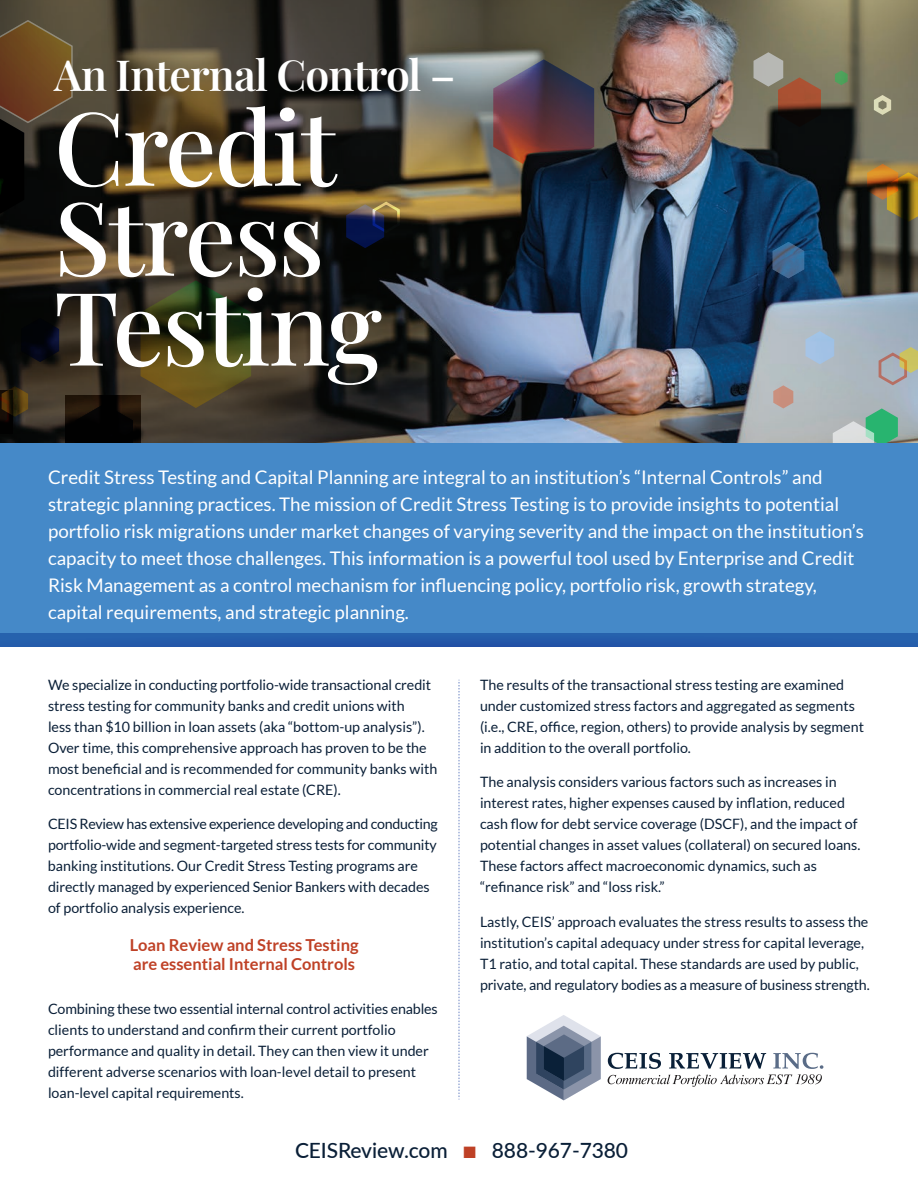
<style>
.page{position:relative;width:918px;height:1188px;background:#fff}
.page>*{position:absolute;margin:0;border:0;box-sizing:border-box;transform-origin:0 0}
.t1{font:500 102px/90px "Playfair Display";letter-spacing:-.02em;color:#fff}
.t2{font:600 42.75px "Playfair Display";letter-spacing:-.02em;color:#fff}
.t3{font:500 21px "Lato";letter-spacing:-.005em;color:#0a1f37}
.t4{font:18.75px/27px "Lato";color:#fff}
.t5{font:700 16.5px/19.8px "Lato";color:#bf4126}
.t6{font:14.25px/21px "Lato";color:#0a1f37}
.s1{color:#bf4126}
</style>
<div class="page">
<svg style="left:458px;top:680px;width:2px;height:420px"></svg>
<svg style="left:527px;top:1015px;width:74px;height:86px"></svg>
<svg style="left:608px;top:1053px;width:215px;height:34px"></svg>
<img style="left:0;top:0;width:918px;height:443px">
<img style="left:493px;top:59px;width:101px;height:117px">
<svg style="left:879px;top:347px;width:39px;height:38px"></svg>
<svg style="left:833px;top:408px;width:65px;height:35px"></svg>
<svg style="left:805px;top:331px;width:29px;height:33px"></svg>
<svg style="left:773px;top:385px;width:20px;height:23px"></svg>
<svg style="left:773px;top:242px;width:31px;height:36px"></svg>
<svg style="left:874px;top:95px;width:17px;height:20px"></svg>
<svg style="left:835px;top:70px;width:13px;height:15px"></svg>
<svg style="left:754px;top:52px;width:67px;height:75px"></svg>
<svg style="left:867px;top:164px;width:51px;height:58px"></svg>
<svg style="left:0;top:20px;width:73px;height:213px"></svg>
<svg style="left:0;top:386px;width:28px;height:45px"></svg>
<svg style="left:21px;top:318px;width:38px;height:44px"></svg>
<svg style="left:346px;top:202px;width:54px;height:46px"></svg>
<svg style="left:71px;top:280px;width:180px;height:163px"></svg>
<div style="left:0;top:443px;width:918px;height:204px;background:#4589c8"></div>
<svg style="left:0;top:634px;width:918px;height:13px"></svg>
<h2 class="t2" style="left:54px;top:42px;width:403px">An Internal Control –</h2>
<h1 class="t1" style="left:54px;top:94px;width:329px">Credit<br>Stress<br>Testing</h1>
<p class="t4" style="left:48px;top:463px;width:818px">Credit Stress Testing and Capital Planning are integral to an institution’s “Internal Controls” and strategic planning practices. The mission of Credit Stress Testing is to provide insights to potential portfolio risk migrations under market changes of varying severity and the impact on the institution’s capacity to meet those challenges. This information is a powerful tool used by Enterprise and Credit Risk Management as a control mechanism for influencing policy, portfolio risk, growth strategy, capital requirements, and strategic planning.</p>
<p class="t6" style="left:48px;top:674px;width:391px">We specialize in conducting portfolio-wide transactional credit stress testing for community banks and credit unions with<br>less than $10 billion in loan assets (aka “bottom-up analysis”).<br>Over time, this comprehensive approach has proven to be the most beneficial and is recommended for community banks with concentrations in commercial real estate (CRE).</p>
<p class="t6" style="left:48px;top:813px;width:391px">CEIS Review has extensive experience developing and conducting portfolio-wide and segment-targeted stress tests for community banking institutions. Our Credit Stress Testing programs are directly managed by experienced Senior Bankers with decades of portfolio analysis experience.</p>
<p class="t5" style="left:130px;top:934px;width:230px">Loan Review and Stress Testing are essential Internal Controls</p>
<p class="t6" style="left:48px;top:999px;width:391px">Combining these two essential internal control activities enables clients to understand and confirm their current portfolio performance and quality in detail. They can then view it under different adverse scenarios with loan-level detail to present loan-level capital requirements.</p>
<p class="t6" style="left:480px;top:674px;width:385px">The results of the transactional stress testing are examined under customized stress factors and aggregated as segments (i.e., CRE, office, region, others) to provide analysis by segment in addition to the overall portfolio.</p>
<p class="t6" style="left:480px;top:771px;width:382px">The analysis considers various factors such as increases in interest rates, higher expenses caused by inflation, reduced cash flow for debt service coverage (DSCF), and the impact of potential changes in asset values (collateral) on secured loans.<br>These factors affect macroeconomic dynamics, such as “refinance risk” and “loss risk.”</p>
<p class="t6" style="left:480px;top:911px;width:391px">Lastly, CEIS’ approach evaluates the stress results to assess the institution’s capital adequacy under stress for capital leverage, T1 ratio, and total capital. These standards are used by public, private, and regulatory bodies as a measure of business strength.</p>
<h3 class="t3" style="left:295px;top:1135px;width:335px">CEISReview.com <span class="s1">■</span> 888-967-7380</h3>
</div>
